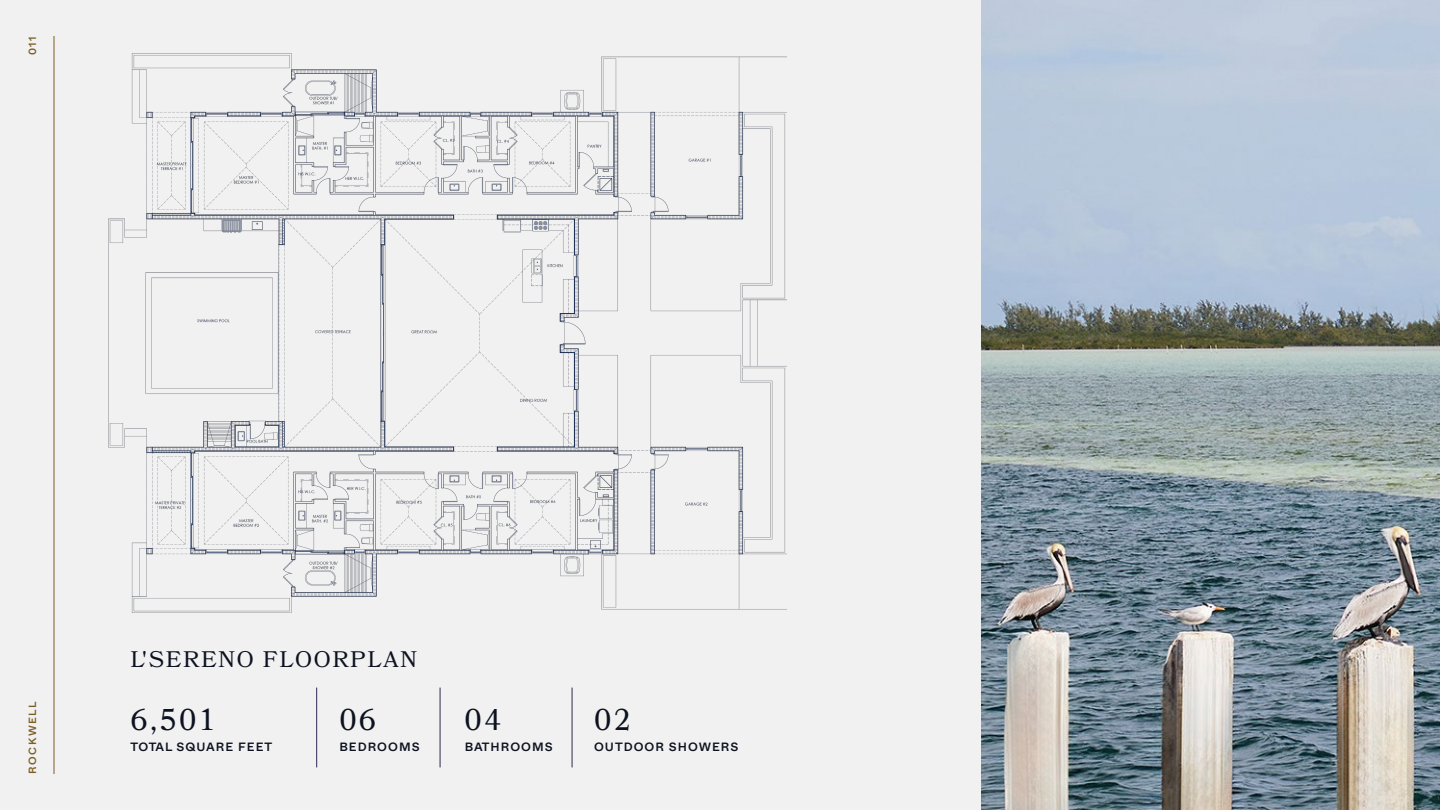
<style>
.page{position:relative;width:1440px;height:810px;background:#f1f1f1}
.page>*{position:absolute;margin:0;border:0;box-sizing:border-box;transform-origin:0 0}
.t1{font:30px "Bookmania";letter-spacing:.075em;color:#0c121f}
.t2{font:22.5px "Bookmania";letter-spacing:.075em;color:#0c121f}
.t3{font:500 12px "Whyte";letter-spacing:.085em;color:#0c121f}
.t4{font:500 10.5px "Whyte";letter-spacing:.15em;color:#7d5e25}
</style>
<div class="page">
<img style="left:981px;top:0;width:459px;height:810px">
<img style="left:108px;top:53px;width:679px;height:559px">
<hr style="left:316px;top:688px;width:1px;height:79px;background:#2b294e">
<hr style="left:440px;top:688px;width:1px;height:79px;background:#2b294e">
<hr style="left:572px;top:688px;width:1px;height:79px;background:#2b294e">
<hr style="left:54px;top:36px;width:1px;height:738px;background:#7d5e25">
<p class="t4" style="left:24px;top:55px;width:21px;rotate:-90deg">011</p>
<p class="t4" style="left:24px;top:774px;width:74px;rotate:-90deg">ROCKWELL</p>
<h2 class="t2" style="left:130px;top:646px;width:288px">L'SERENO FLOORPLAN</h2>
<h1 class="t1" style="left:130px;top:702px;width:87px">6,501</h1>
<p class="t3" style="left:131px;top:737px;width:143px">TOTAL SQUARE FEET</p>
<h1 class="t1" style="left:339px;top:702px;width:38px">06</h1>
<p class="t3" style="left:339px;top:737px;width:82px">BEDROOMS</p>
<h1 class="t1" style="left:465px;top:702px;width:38px">04</h1>
<p class="t3" style="left:465px;top:737px;width:89px">BATHROOMS</p>
<h1 class="t1" style="left:594px;top:702px;width:38px">02</h1>
<p class="t3" style="left:594px;top:737px;width:146px">OUTDOOR SHOWERS</p>
</div>
